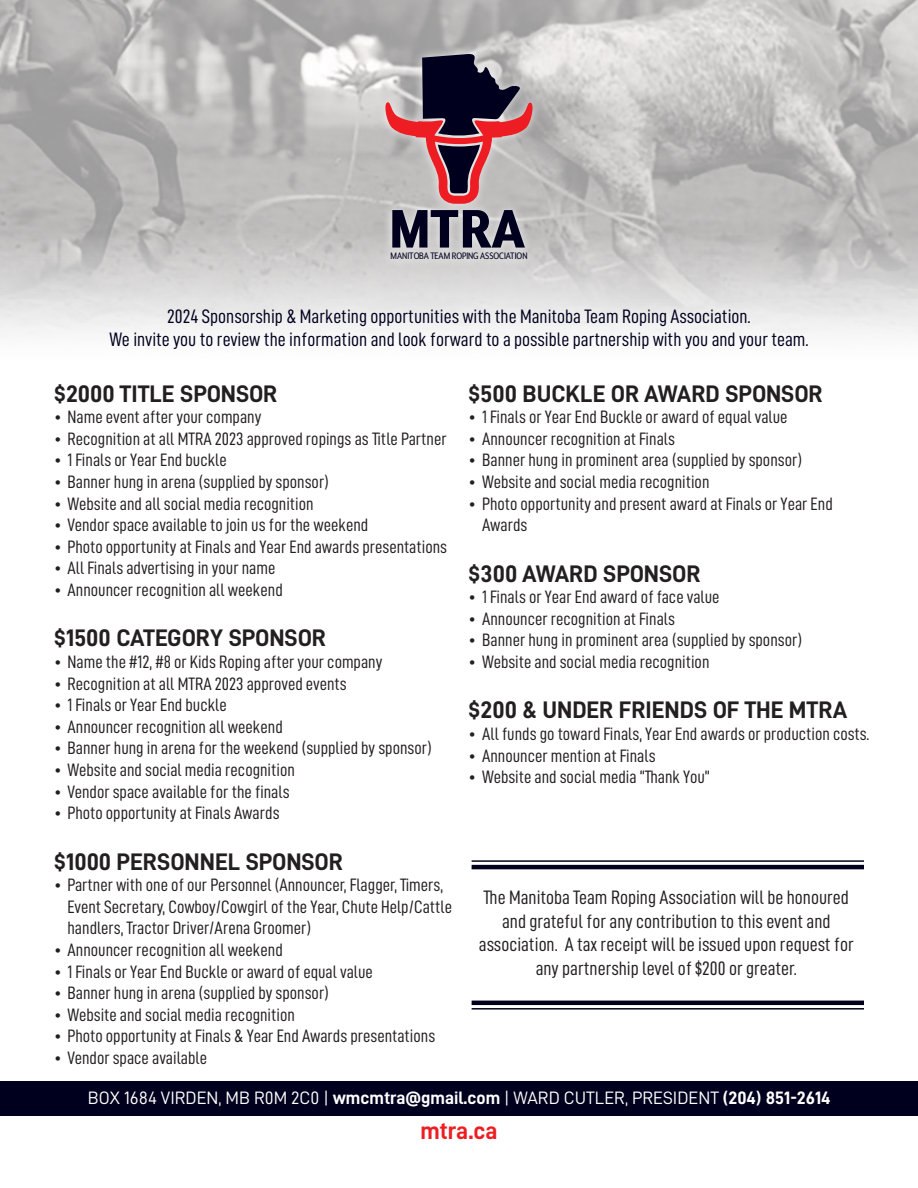
<style>
.page{position:relative;width:918px;height:1188px;background:#fff}
.page>*{position:absolute;margin:0;border:0;box-sizing:border-box;transform-origin:0 0}
.t1{font:800 62.4px "Mr Eaves XL Mod Nar OT";color:#00001e}
.t2{font:24px "D DIN Bold";color:#231f20}
.t3{font:24px "D DIN Bold";letter-spacing:-.005em;color:#ee1d23}
.t4{font:19.5px/23.4px "D DIN Condensed";color:#231f20;text-align:center}
.t5{font:19.5px "D DIN Condensed";color:#00001e}
.t6{font:18px/21.6px "D DIN Condensed";color:#231f20}
.t7{font:18px "D DIN";color:#fff}
.t8{font:10.8px "Mr Eaves XL Mod Nar OT";color:#00001e}
.s1{font-family:"D DIN Bold"}
</style>
<div class="page">
<img style="left:0;top:0;width:773px;height:336px">
<img style="left:773px;top:0;width:145px;height:334px">
<div style="left:376px;top:45px;width:166px;height:224px;background:#fff;opacity:.75"></div>
<svg style="left:382px;top:54px;width:154px;height:150px;background:#92747c"></svg>
<div style="left:0;top:1081px;width:918px;height:35px;background:#00001e"></div>
<hr style="left:472px;top:860px;width:392px;height:2px;background:#00001e">
<hr style="left:472px;top:865px;width:392px;height:4px;background:#00001e">
<hr style="left:472px;top:1001px;width:392px;height:4px;background:#00001e">
<hr style="left:472px;top:1008px;width:392px;height:2px;background:#00001e">
<h1 class="t1" style="left:389px;top:195px;width:137px">MTRA</h1>
<p class="t8" style="left:391px;top:250px;width:138px">MANITOBA TEAM ROPING ASSOCIATION</p>
<p class="t5" style="left:167px;top:306px;width:585px">2024 Sponsorship &amp; Marketing opportunities with the Manitoba Team Roping Association.</p>
<p class="t5" style="left:109px;top:329px;width:701px">We invite you to review the information and look forward to a possible partnership with you and your team.</p>
<p class="t2" style="left:54px;top:380px;width:225px">$2000 TITLE SPONSOR</p>
<p class="t6" style="left:54px;top:406px;width:209px">• Name event after your company</p>
<p class="t6" style="left:54px;top:427px;width:394px">• Recognition at all MTRA 2023 approved ropings as Title Partner</p>
<p class="t6" style="left:54px;top:449px;width:174px">• 1 Finals or Year End buckle</p>
<p class="t6" style="left:54px;top:471px;width:276px">• Banner hung in arena (supplied by sponsor)</p>
<p class="t6" style="left:54px;top:492px;width:261px">• Website and all social media recognition</p>
<p class="t6" style="left:54px;top:514px;width:316px">• Vendor space available to join us for the weekend</p>
<p class="t6" style="left:54px;top:535px;width:395px">• Photo opportunity at Finals and Year End awards presentations</p>
<p class="t6" style="left:54px;top:557px;width:223px">• All Finals advertising in your name</p>
<p class="t6" style="left:54px;top:579px;width:230px">• Announcer recognition all weekend</p>
<p class="t2" style="left:54px;top:625px;width:274px">$1500 CATEGORY SPONSOR</p>
<p class="t6" style="left:54px;top:651px;width:330px">• Name the #12, #8 or Kids Roping after your company</p>
<p class="t6" style="left:54px;top:672px;width:294px">• Recognition at all MTRA 2023 approved events</p>
<p class="t6" style="left:54px;top:694px;width:174px">• 1 Finals or Year End buckle</p>
<p class="t6" style="left:54px;top:715px;width:230px">• Announcer recognition all weekend</p>
<p class="t6" style="left:54px;top:737px;width:379px">• Banner hung in arena for the weekend (supplied by sponsor)</p>
<p class="t6" style="left:54px;top:759px;width:242px">• Website and social media recognition</p>
<p class="t6" style="left:54px;top:780px;width:237px">• Vendor space available for the finals</p>
<p class="t6" style="left:54px;top:802px;width:227px">• Photo opportunity at Finals Awards</p>
<p class="t2" style="left:54px;top:848px;width:291px">$1000 PERSONNEL SPONSOR</p>
<p class="t6" style="left:68px;top:874px;width:386px;text-indent:-14px">• Partner with one of our Personnel (Announcer, Flagger, Timers,<br>Event Secretary, Cowboy/Cowgirl of the Year, Chute Help/Cattle handlers, Tractor Driver/Arena Groomer)</p>
<p class="t6" style="left:54px;top:939px;width:230px">• Announcer recognition all weekend</p>
<p class="t6" style="left:54px;top:960px;width:321px">• 1 Finals or Year End Buckle or award of equal value</p>
<p class="t6" style="left:54px;top:982px;width:276px">• Banner hung in arena (supplied by sponsor)</p>
<p class="t6" style="left:54px;top:1003px;width:242px">• Website and social media recognition</p>
<p class="t6" style="left:54px;top:1025px;width:383px">• Photo opportunity at Finals &amp; Year End Awards presentations</p>
<p class="t6" style="left:54px;top:1047px;width:155px">• Vendor space available</p>
<p class="t2" style="left:469px;top:380px;width:356px">$500 BUCKLE OR AWARD SPONSOR</p>
<p class="t6" style="left:469px;top:406px;width:321px">• 1 Finals or Year End Buckle or award of equal value</p>
<p class="t6" style="left:469px;top:427px;width:208px">• Announcer recognition at Finals</p>
<p class="t6" style="left:469px;top:449px;width:335px">• Banner hung in prominent area (supplied by sponsor)</p>
<p class="t6" style="left:469px;top:471px;width:242px">• Website and social media recognition</p>
<p class="t6" style="left:482px;top:492px;width:352px;text-indent:-14px">• Photo opportunity and present award at Finals or Year End<br>Awards</p>
<p class="t2" style="left:469px;top:560px;width:234px">$300 AWARD SPONSOR</p>
<p class="t6" style="left:469px;top:586px;width:253px">• 1 Finals or Year End award of face value</p>
<p class="t6" style="left:469px;top:607px;width:208px">• Announcer recognition at Finals</p>
<p class="t6" style="left:469px;top:629px;width:335px">• Banner hung in prominent area (supplied by sponsor)</p>
<p class="t6" style="left:469px;top:651px;width:242px">• Website and social media recognition</p>
<p class="t2" style="left:469px;top:697px;width:380px">$200 &amp; UNDER FRIENDS OF THE MTRA</p>
<p class="t6" style="left:469px;top:723px;width:402px">• All funds go toward Finals, Year End awards or production costs.</p>
<p class="t6" style="left:469px;top:744px;width:188px">• Announcer mention at Finals</p>
<p class="t6" style="left:469px;top:766px;width:243px">• Website and social media “Thank You”</p>
<p class="t4" style="left:479px;top:886px;width:376px">The Manitoba Team Roping Association will be honoured and grateful for any contribution to this event and association. A tax receipt will be issued upon request for any partnership level of $200 or greater.</p>
<p class="t7" style="left:88px;top:1088px;width:744px">BOX 1684 VIRDEN, MB R0M 2C0 | <span class="s1">wmcmtra@gmail.com</span> | WARD CUTLER, PRESIDENT <span class="s1">(204) 851-2614</span></p>
<p class="t3" style="left:420px;top:1117px;width:79px">mtra.ca</p>
</div>
